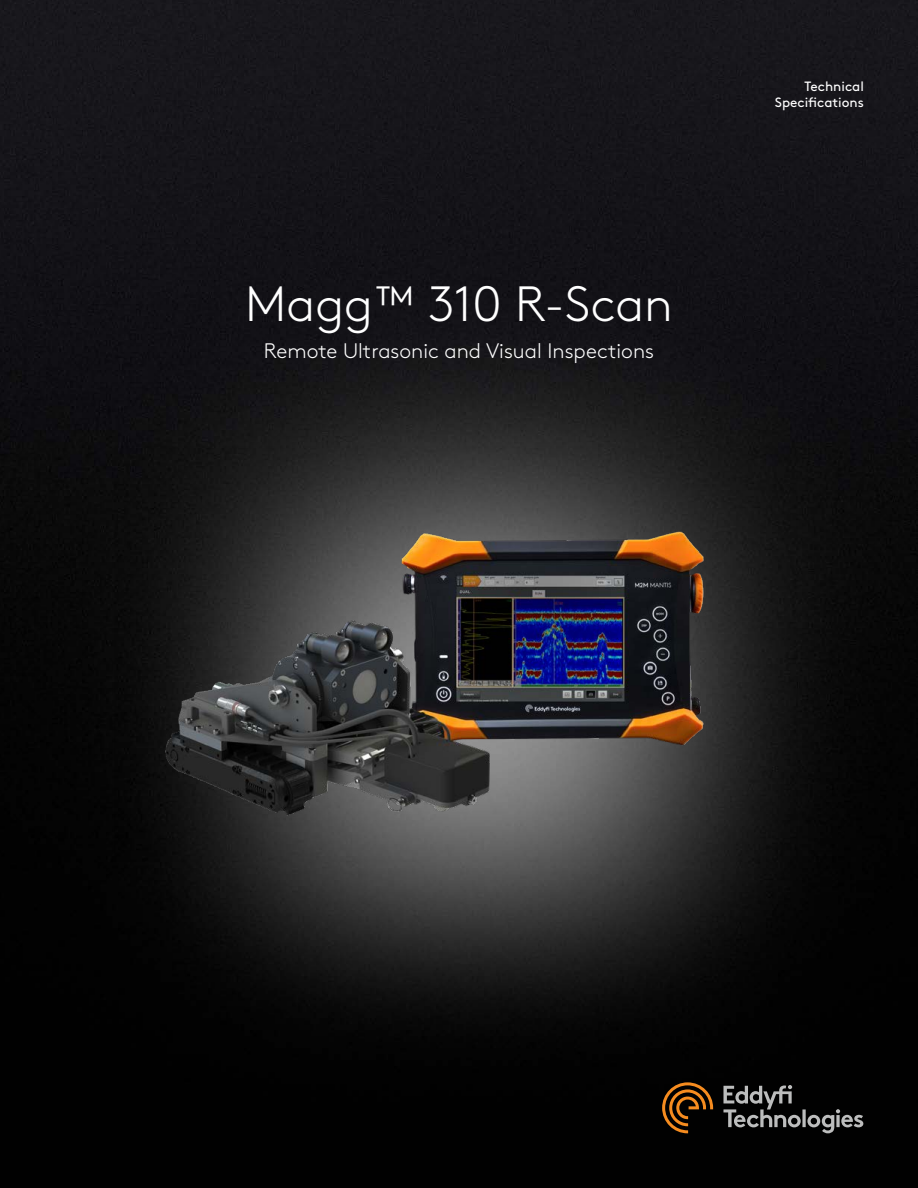
<style>
.page{position:relative;width:918px;height:1188px;background:#fff}
.page>*{position:absolute;margin:0;border:0;box-sizing:border-box;transform-origin:0 0}
.t1{font:300 49.5px "Brown Std";color:#fff}
.t2{font:300 21px "Brown Std";color:#fff}
.t3{font:13.5px/16.2px "Brown Std";color:#fff;text-align:right}
</style>
<div class="page">
<img style="left:0;top:0;width:918px;height:1188px">
<svg style="left:662px;top:1082px;width:51px;height:51px;background:#482909"></svg>
<svg style="left:723px;top:1085px;width:140px;height:48px;background:#2f2f2f"></svg>
<img style="left:114px;top:446px;width:683px;height:416px">
<h1 class="t1" style="left:245px;top:276px;width:429px">Magg™ 310 R-Scan</h1>
<p class="t2" style="left:264px;top:339px;width:392px">Remote Ultrasonic and Visual Inspections</p>
<p class="t3" style="left:775px;top:78px;width:91px">Technical<br>Specifications</p>
</div>
